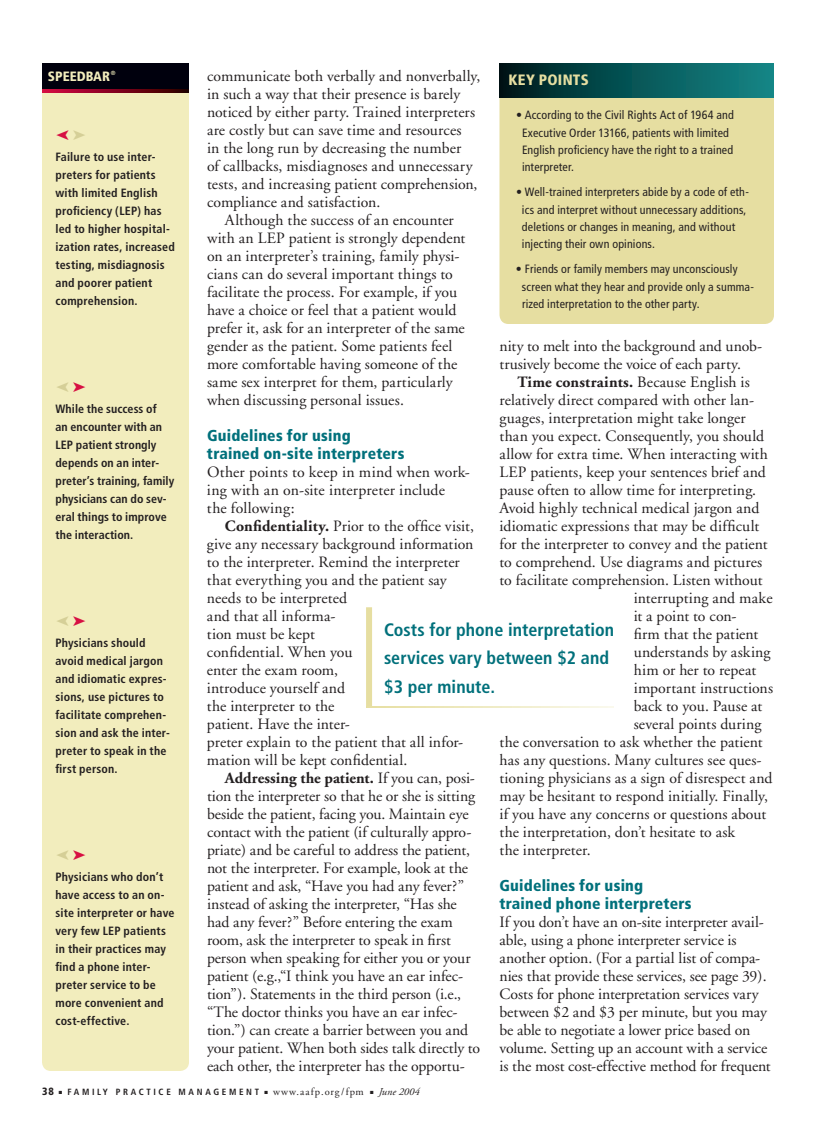
<style>
.page{position:relative;width:837px;height:1134px;background:#fff}
.page>*{position:absolute;margin:0;border:0;box-sizing:border-box;transform-origin:0 0}
.t1{font:700 condensed 18px/28.5px "Frutiger";color:#00707b}
.t2{font:15.75px/18px "Adobe Garamond";color:#231f20}
.t3{font:900 condensed 15.75px/18px "Frutiger";letter-spacing:.015em;color:#00707b}
.t4{font:700 15.75px "Adobe Garamond";letter-spacing:.015em;color:#231f20}
.t5{font:900 condensed 15px "Frutiger";letter-spacing:.02em;color:#e6dea1}
.t6{font:900 condensed 13.5px "Frutiger";color:#f2edbd}
.t7{font:700 condensed 12px/18px "Frutiger";letter-spacing:.01em;color:#231f20}
.t8{font:condensed 12px/17.4px "Frutiger";letter-spacing:.015em;color:#231f20}
.t9{font:10.5px "Adobe Garamond";letter-spacing:.1em;color:#231f20}
.t10{font:italic 10.5px "Adobe Garamond";color:#231f20}
.t11{font:900 condensed 10.5px "Frutiger";color:#231f20}
.t12{font:700 condensed 9px "Frutiger";letter-spacing:.3em;color:#231f20}
.t13{font:700 condensed 6px "Frutiger";color:#f2edbd}
.s1{font-weight:700}
.s2{font-weight:400}
</style>
<div class="page">
<div style="left:500px;top:97px;width:274px;height:227px;background:#e6dea1"></div>
<div style="left:500px;top:63px;width:274px;height:34px;background:linear-gradient(to right,#001b1d,#148a8b)"></div>
<div style="left:42px;top:92px;width:147px;height:979px;background:#f2edbd"></div>
<div style="left:42px;top:63px;width:147px;height:27px;background:#00000d"></div>
<svg style="left:42px;top:89px;width:147px;height:3px"></svg>
<div style="left:366px;top:607px;width:6px;height:100px;background:#e6dea1"></div>
<svg style="left:366px;top:706px;width:248px;height:2px"></svg>
<svg style="left:57px;top:130px;width:28px;height:10px"></svg>
<svg style="left:57px;top:382px;width:28px;height:10px"></svg>
<svg style="left:57px;top:616px;width:28px;height:10px"></svg>
<svg style="left:57px;top:850px;width:28px;height:10px"></svg>
<p class="t6" style="left:48px;top:68px;width:64px">SPEEDBAR</p>
<p class="t13" style="left:111px;top:70px;width:6px">®</p>
<p class="t7" style="left:55px;top:148px;width:121px">Failure to use inter&shy;preters for patients with limited English proficiency (LEP) has led to higher hospital&shy;ization rates, increased testing, misdiagnosis and poorer patient comprehension.</p>
<p class="t7" style="left:56px;top:400px;width:120px">While the success of<br>an encounter with an<br>LEP patient strongly depends on an inter&shy;preter’s training, family physicians can do sev&shy;eral things to improve the interaction.</p>
<p class="t7" style="left:56px;top:634px;width:116px">Physicians should avoid medical jargon and idiomatic expres&shy;sions, use pictures to facilitate comprehen&shy;sion and ask the inter&shy;preter to speak in the first person.</p>
<p class="t7" style="left:56px;top:868px;width:120px">Physicians who don’t have access to an on&shy;site interpreter or have very few LEP patients in their practices may find a phone inter&shy;preter service to be more convenient and cost-effective.</p>
<p class="t2" style="left:207px;top:67px;width:275px">communicate both verbally and nonverbally,</p>
<p class="t2" style="left:207px;top:85px;width:255px">in such a way that their presence is barely</p>
<p class="t2" style="left:207px;top:103px;width:270px">noticed by either party. Trained interpreters</p>
<p class="t2" style="left:207px;top:121px;width:256px">are costly but can save time and resources</p>
<p class="t2" style="left:207px;top:139px;width:256px">in the long run by decreasing the number</p>
<p class="t2" style="left:207px;top:157px;width:267px">of callbacks, misdiagnoses and unnecessary</p>
<p class="t2" style="left:207px;top:175px;width:272px">tests, and increasing patient comprehension,</p>
<p class="t2" style="left:207px;top:193px;width:175px">compliance and satisfaction.</p>
<p class="t2" style="left:225px;top:211px;width:230px">Although the success of an encounter</p>
<p class="t2" style="left:207px;top:229px;width:260px">with an LEP patient is strongly dependent</p>
<p class="t2" style="left:207px;top:247px;width:254px">on an interpreter’s training, family physi-</p>
<p class="t2" style="left:207px;top:265px;width:247px">cians can do several important things to</p>
<p class="t2" style="left:207px;top:283px;width:252px">facilitate the process. For example, if you</p>
<p class="t2" style="left:207px;top:301px;width:251px">have a choice or feel that a patient would</p>
<p class="t2" style="left:207px;top:319px;width:259px">prefer it, ask for an interpreter of the same</p>
<p class="t2" style="left:207px;top:337px;width:247px">gender as the patient. Some patients feel</p>
<p class="t2" style="left:207px;top:355px;width:252px">more comfortable having someone of the</p>
<p class="t2" style="left:207px;top:373px;width:247px">same sex interpret for them, particularly</p>
<p class="t2" style="left:207px;top:391px;width:198px">when discussing personal issues.</p>
<p class="t3" style="left:207px;top:426px;width:199px">Guidelines for using trained on-site interpreters</p>
<p class="t2" style="left:207px;top:463px;width:265px">Other points to keep in mind when work&shy;ing with an on-site interpreter include<br>the following:</p>
<p class="t2" style="left:207px;top:517px;width:268px;text-indent:18px"><span class="s1">Confidentiality.</span> Prior to the office visit, give any necessary background information to the interpreter. Remind the interpreter that everything you and the patient say needs to be interpreted<br>and that all informa-<br>tion must be kept<br>confidential. When you<br>enter the exam room,<br>introduce yourself and<br>the interpreter to the<br>patient. Have the inter-<br>preter explain to the patient that all infor&shy;mation will be kept confidential.</p>
<p class="t2" style="left:207px;top:769px;width:275px;text-indent:18px"><span class="s1">Addressing the patient.</span> If you can, posi&shy;tion the interpreter so that he or she is sitting beside the patient, facing you. Maintain eye contact with the patient (if culturally appro&shy;priate) and be careful to address the patient, not the interpreter. For example, look at the patient and ask, “Have you had any fever?” instead of asking the interpreter, “Has she had any fever?” Before entering the exam room, ask the interpreter to speak in first person when speaking for either you or your patient (e.g.,“I think you have an ear infec&shy;tion”). Statements in the third person (i.e., “The doctor thinks you have an ear infec&shy;tion.”) can create a barrier between you and your patient. When both sides talk directly to each other, the interpreter has the opportu-</p>
<p class="t5" style="left:508px;top:71px;width:82px">KEY POINTS</p>
<p class="t8" style="left:522px;top:106px;width:214px;text-indent:-6px">• According to the Civil Rights Act of 1964 and Executive Order 13166, patients with limited English proficiency have the right to a trained interpreter.</p>
<p class="t8" style="left:522px;top:183px;width:228px;text-indent:-6px">• Well-trained interpreters abide by a code of eth&shy;ics and interpret without unnecessary additions, deletions or changes in meaning, and without injecting their own opinions.</p>
<p class="t8" style="left:522px;top:261px;width:233px;text-indent:-6px">• Friends or family members may unconsciously screen what they hear and provide only a summa&shy;rized interpretation to the other party.</p>
<p class="t2" style="left:499px;top:337px;width:264px">nity to melt into the background and unob&shy;trusively become the voice of each party.</p>
<p class="t4" style="left:518px;top:373px;width:234px">Time constraints. <span class="s2">Because English is</span></p>
<p class="t2" style="left:500px;top:391px;width:256px">relatively direct compared with other lan-</p>
<p class="t2" style="left:500px;top:409px;width:248px">guages, interpretation might take longer</p>
<p class="t2" style="left:500px;top:427px;width:266px">than you expect. Consequently, you should</p>
<p class="t2" style="left:500px;top:445px;width:270px">allow for extra time. When interacting with</p>
<p class="t2" style="left:500px;top:463px;width:268px">LEP patients, keep your sentences brief and</p>
<p class="t2" style="left:500px;top:481px;width:258px">pause often to allow time for interpreting.</p>
<p class="t2" style="left:500px;top:499px;width:261px">Avoid highly technical medical jargon and</p>
<p class="t2" style="left:500px;top:517px;width:261px">idiomatic expressions that may be difficult</p>
<p class="t2" style="left:500px;top:535px;width:270px">for the interpreter to convey and the patient</p>
<p class="t2" style="left:500px;top:553px;width:264px">to comprehend. Use diagrams and pictures</p>
<p class="t2" style="left:500px;top:571px;width:265px">to facilitate comprehension. Listen without</p>
<p class="t2" style="left:634px;top:589px;width:140px">interrupting and make</p>
<p class="t2" style="left:634px;top:607px;width:104px">it a point to con-</p>
<p class="t2" style="left:634px;top:625px;width:126px">firm that the patient</p>
<p class="t2" style="left:634px;top:643px;width:138px">understands by asking</p>
<p class="t2" style="left:634px;top:661px;width:124px">him or her to repeat</p>
<p class="t2" style="left:634px;top:679px;width:141px">important instructions</p>
<p class="t2" style="left:634px;top:697px;width:130px">back to you. Pause at</p>
<p class="t2" style="left:634px;top:715px;width:129px">several points during</p>
<p class="t2" style="left:500px;top:733px;width:265px">the conversation to ask whether the patient</p>
<p class="t2" style="left:500px;top:751px;width:264px">has any questions. Many cultures see ques-</p>
<p class="t2" style="left:500px;top:769px;width:275px">tioning physicians as a sign of disrespect and</p>
<p class="t2" style="left:500px;top:787px;width:270px">may be hesitant to respond initially. Finally,</p>
<p class="t2" style="left:500px;top:805px;width:268px">if you have any concerns or questions about</p>
<p class="t2" style="left:500px;top:823px;width:237px">the interpretation, don’t hesitate to ask</p>
<p class="t2" style="left:499px;top:841px;width:93px">the interpreter.</p>
<p class="t3" style="left:499px;top:876px;width:194px">Guidelines for using trained phone interpreters</p>
<p class="t2" style="left:500px;top:913px;width:273px">If you don’t have an on-site interpreter avail&shy;able, using a phone interpreter service is another option. (For a partial list of compa&shy;nies that provide these services, see page 39).<br>Costs for phone interpretation services vary between $2 and $3 per minute, but you may be able to negotiate a lower price based on volume. Setting up an account with a service is the most cost-effective method for frequent</p>
<p class="t1" style="left:384px;top:616px;width:232px">Costs for phone interpretation services vary between $2 and $3 per minute.</p>
<p class="t11" style="left:42px;top:1085px;width:13px">38</p>
<p class="t12" style="left:59px;top:1087px;width:211px">■ FAMILY PRACTICE MANAGEMENT ■</p>
<p class="t9" style="left:273px;top:1086px;width:92px">www.aafp.org/fpm</p>
<p class="t10" style="left:370px;top:1086px;width:51px">■ June 2004</p>
</div>
